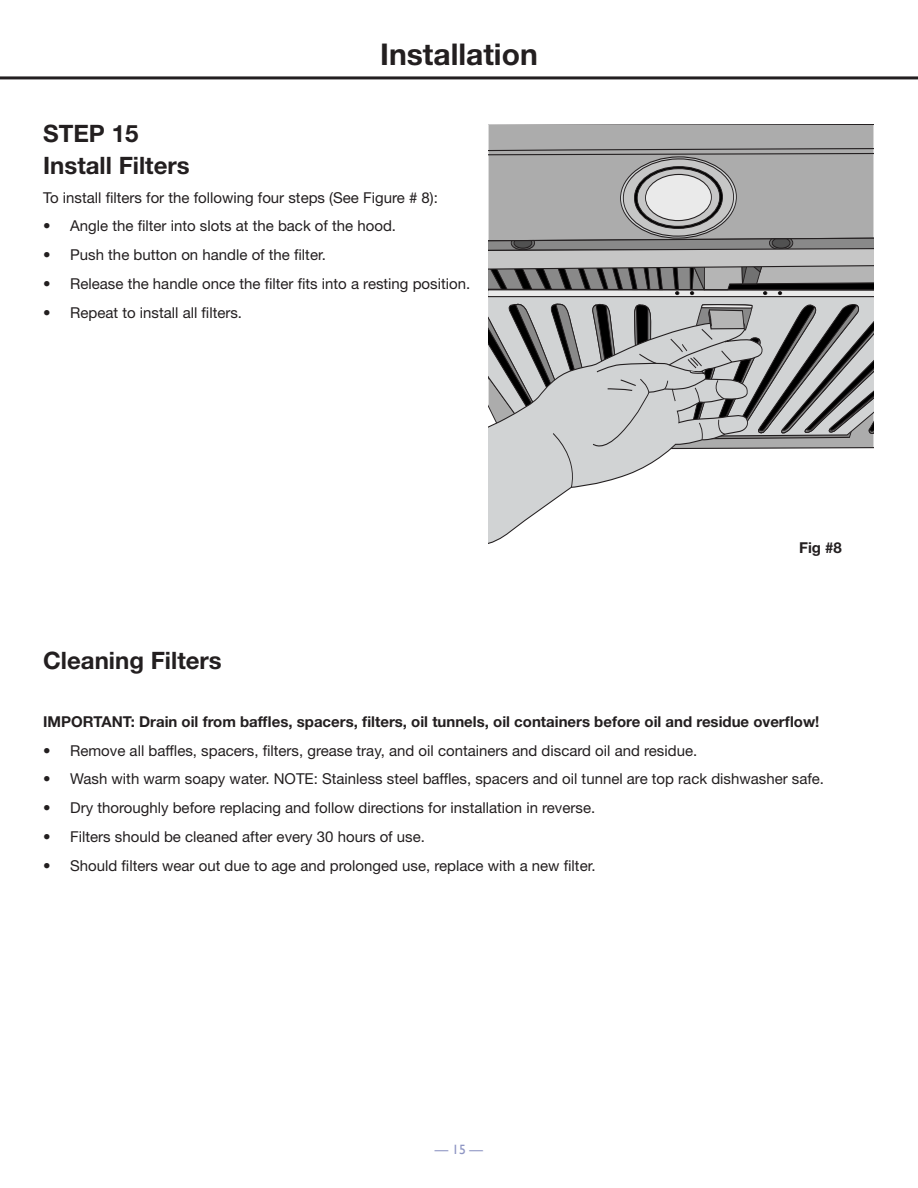
<style>
.page{position:relative;width:918px;height:1188px;background:#fff}
.page>*{position:absolute;margin:0;border:0;box-sizing:border-box;transform-origin:0 0}
.t1{font:700 30px "Helvetica Neue LT Std";color:#231f20}
.t2{font:700 24px "Helvetica Neue LT Std";color:#231f20}
.t3{font:15px "Helvetica Neue LT Std";color:#231f20}
.t4{font:700 15px "Helvetica Neue LT Std";color:#231f20}
.t5{font:13.5px "Gill Sans";color:#8e95c3}
</style>
<div class="page">
<hr style="left:0;top:76px;width:918px;height:3px;background:#231f20">
<div style="left:489px;top:125px;width:384px;height:23px;background:#acacac"></div>
<svg style="left:489px;top:488px;width:82px;height:56px"></svg>
<svg style="left:489px;top:148px;width:384px;height:340px;background:#acadad"></svg>
<p class="t1" style="left:380px;top:35px;width:159px">Installation</p>
<p class="t2" style="left:43px;top:119px;width:97px">STEP 15</p>
<p class="t2" style="left:43px;top:150px;width:148px">Install Filters</p>
<p class="t3" style="left:43px;top:188px;width:396px">To install filters for the following four steps (See Figure # 8):</p>
<p class="t3" style="left:43px;top:217px;width:354px">• Angle the filter into slots at the back of the hood.</p>
<p class="t3" style="left:43px;top:246px;width:284px">• Push the button on handle of the filter.</p>
<p class="t3" style="left:43px;top:275px;width:429px">• Release the handle once the filter fits into a resting position.</p>
<p class="t3" style="left:43px;top:303px;width:200px">• Repeat to install all filters.</p>
<p class="t2" style="left:43px;top:646px;width:180px">Cleaning Filters</p>
<p class="t4" style="left:799px;top:538px;width:44px">Fig #8</p>
<p class="t4" style="left:43px;top:712px;width:778px">IMPORTANT: Drain oil from baffles, spacers, filters, oil tunnels, oil containers before oil and residue overflow!</p>
<p class="t3" style="left:43px;top:741px;width:656px">• Remove all baffles, spacers, filters, grease tray, and oil containers and discard oil and residue.</p>
<p class="t3" style="left:43px;top:770px;width:782px">• Wash with warm soapy water. NOTE: Stainless steel baffles, spacers and oil tunnel are top rack dishwasher safe.</p>
<p class="t3" style="left:43px;top:799px;width:554px">• Dry thoroughly before replacing and follow directions for installation in reverse.</p>
<p class="t3" style="left:43px;top:828px;width:383px">• Filters should be cleaned after every 30 hours of use.</p>
<p class="t3" style="left:43px;top:857px;width:554px">• Should filters wear out due to age and prolonged use, replace with a new filter.</p>
<p class="t5" style="left:435px;top:1142px;width:50px">— 15 —</p>
</div>
